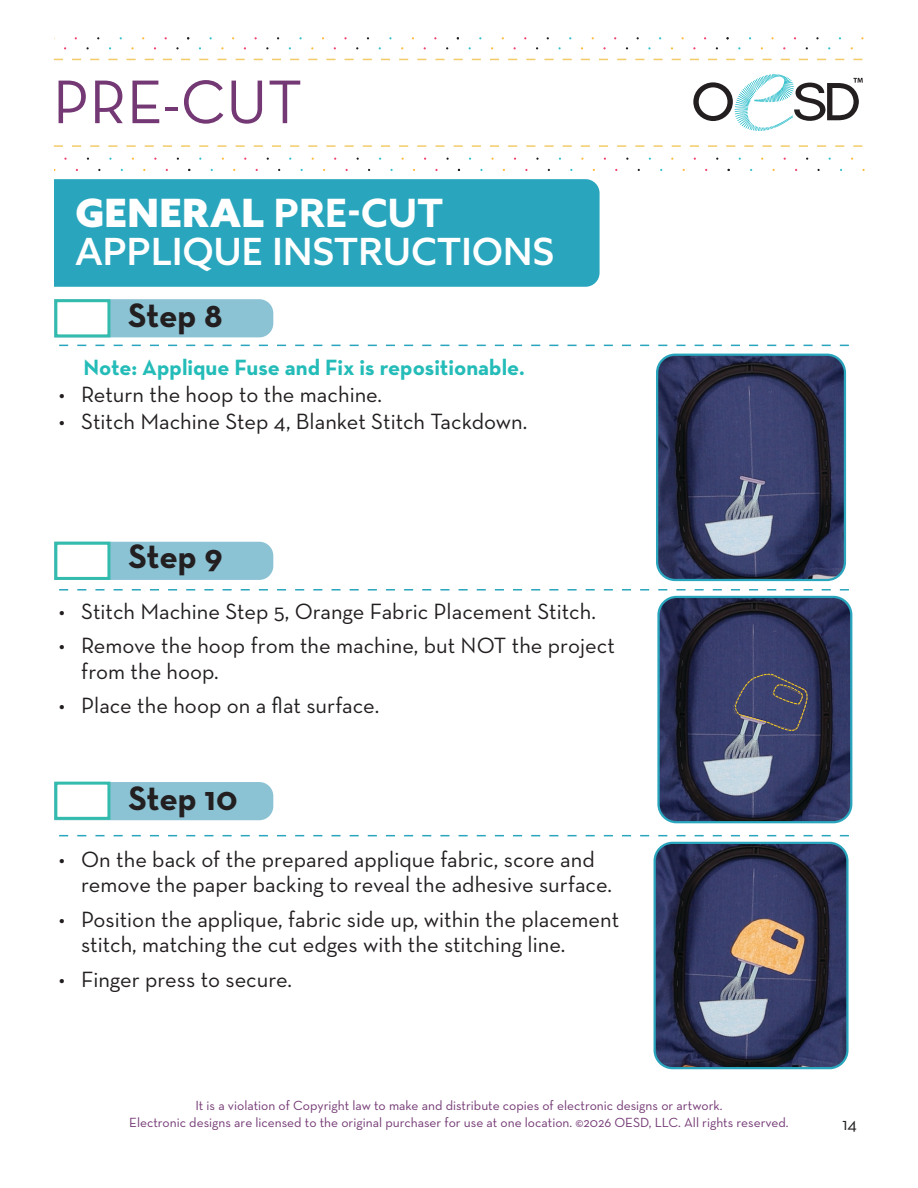
<style>
.page{position:relative;width:918px;height:1188px;background:#fff}
.page>*{position:absolute;margin:0;border:0;box-sizing:border-box;transform-origin:0 0}
.t1{font:62.7px "Neutra Text";color:#743974}
.t2{font:900 39px "Azo Sans";letter-spacing:.01em;color:#fff}
.t3{font:500 37.5px "Azo Sans";letter-spacing:.01em;color:#fff}
.t4{font:700 34.5px "Neutra Text";letter-spacing:-.01em;color:#231f20}
.t5{font:22.5px/25.5px "Neutra Text";color:#231f20}
.t6{font:700 22.5px "Neutra Text";color:#24bcb8}
.t7{font:18px "Neutra Text";color:#231f20}
.t8{font:13.5px/16.2px "Neutra Text";color:#743974;text-align:center}
.s1{font-weight:700}
</style>
<div class="page">
<div style="left:54px;top:179px;width:546px;height:108px;background:#29a6bd"></div>
<div style="left:110px;top:299px;width:163px;height:38px;background:#8bc3d4"></div>
<div style="left:110px;top:542px;width:163px;height:38px;background:#8bc3d4"></div>
<div style="left:110px;top:782px;width:163px;height:38px;background:#8bc3d4"></div>
<svg style="left:59px;top:345px;width:790px;height:1px"></svg>
<svg style="left:59px;top:589px;width:790px;height:2px"></svg>
<svg style="left:59px;top:835px;width:790px;height:1px"></svg>
<div style="left:54px;top:299px;width:56px;height:38px;background:#fff;border:3px solid #33bcad"></div>
<div style="left:54px;top:542px;width:56px;height:38px;background:#fff;border:3px solid #33bcad"></div>
<div style="left:54px;top:782px;width:56px;height:38px;background:#fff;border:3px solid #33bcad"></div>
<img style="left:655px;top:843px;width:191px;height:225px">
<div style="left:654px;top:842px;width:195px;height:227px;border:2px solid #29a6bd;border-radius:18px"></div>
<img style="left:660px;top:597px;width:191px;height:225px">
<div style="left:657px;top:596px;width:195px;height:227px;border:2px solid #29a6bd;border-radius:18px"></div>
<img style="left:657px;top:355px;width:188px;height:225px">
<div style="left:656px;top:354px;width:190px;height:227px;border:2px solid #29a6bd;border-radius:18px"></div>
<svg style="left:735px;top:674px;width:73px;height:57px"></svg>
<svg style="left:54px;top:59px;width:809px;height:2px"></svg>
<svg style="left:54px;top:145px;width:809px;height:2px"></svg>
<svg style="left:693px;top:74px;width:170px;height:57px"></svg>
<h1 class="t1" style="left:53px;top:64px;width:251px">PRE-CUT</h1>
<h2 class="t2" style="left:75px;top:187px;width:369px">GENERAL <span class="s1">PRE-CUT</span></h2>
<h3 class="t3" style="left:75px;top:227px;width:480px">APPLIQUE INSTRUCTIONS</h3>
<h3 class="t4" style="left:128px;top:294px;width:96px">Step 8</h3>
<p class="t6" style="left:84px;top:354px;width:443px">Note: Applique Fuse and Fix is repositionable.</p>
<p class="t5" style="left:59px;top:382px;width:325px">• Return the hoop to the machine.</p>
<p class="t5" style="left:59px;top:409px;width:470px">• Stitch Machine Step 4, Blanket Stitch Tackdown.</p>
<h3 class="t4" style="left:128px;top:535px;width:96px">Step 9</h3>
<p class="t5" style="left:59px;top:598px;width:539px">• Stitch Machine Step 5, Orange Fabric Placement Stitch.</p>
<p class="t5" style="left:81px;top:632px;width:535px;text-indent:-22px">• Remove the hoop from the machine, but NOT the project from the hoop.</p>
<p class="t5" style="left:59px;top:692px;width:322px">• Place the hoop on a flat surface.</p>
<h3 class="t4" style="left:128px;top:777px;width:111px">Step 10</h3>
<p class="t5" style="left:81px;top:846px;width:532px;text-indent:-22px">• On the back of the prepared applique fabric, score and remove the paper backing to reveal the adhesive surface.</p>
<p class="t5" style="left:81px;top:906px;width:540px;text-indent:-22px">• Position the applique, fabric side up, within the placement stitch, matching the cut edges with the stitching line.</p>
<p class="t5" style="left:59px;top:966px;width:235px">• Finger press to secure.</p>
<p class="t8" style="left:129px;top:1098px;width:661px">It is a violation of Copyright law to make and distribute copies of electronic designs or artwork.<br>Electronic designs are licensed to the original purchaser for use at one location. ©2026 OESD, LLC. All rights reserved.</p>
<p class="t7" style="left:842px;top:1113px;width:16px">14</p>
</div>
